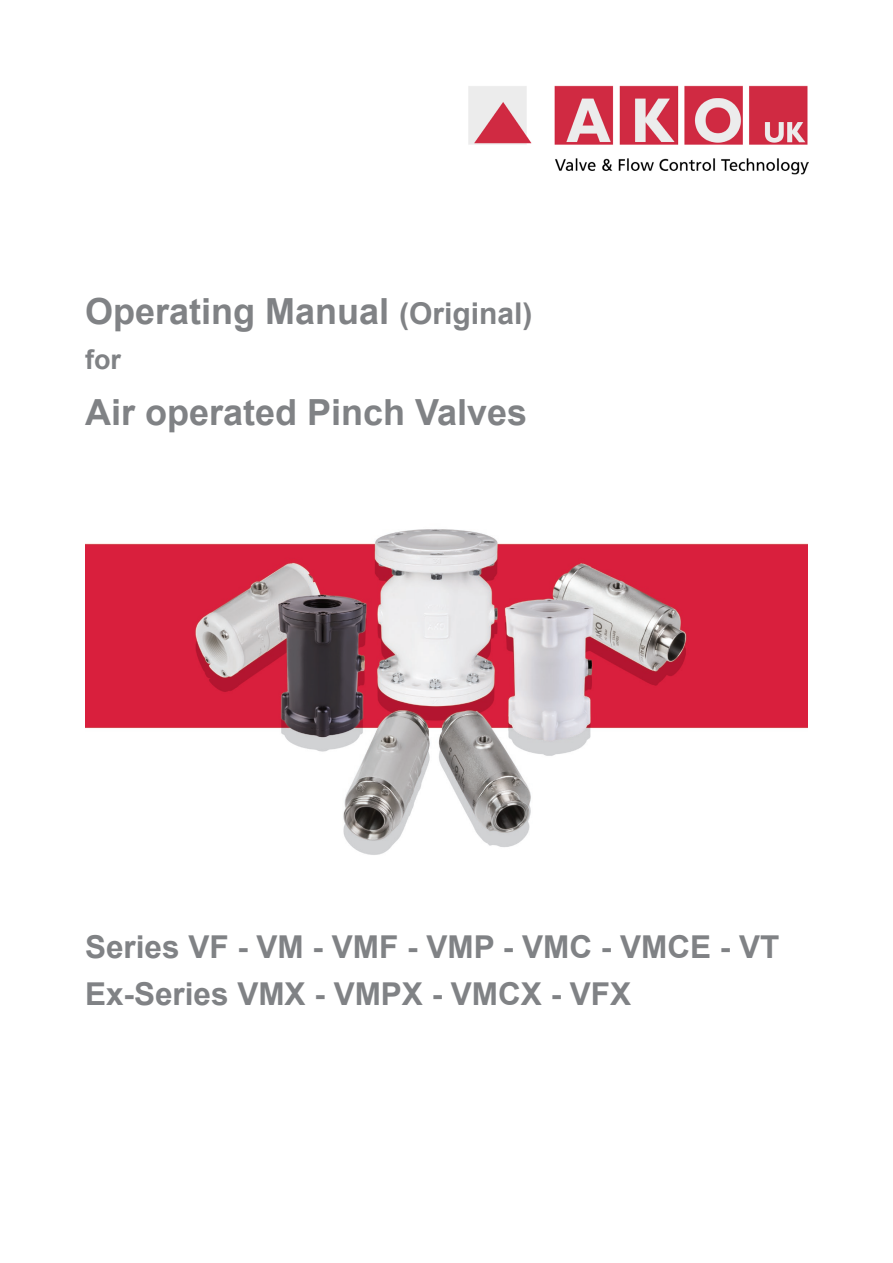
<style>
.page{position:relative;width:893px;height:1263px;background:#fff}
.page>*{position:absolute;margin:0;border:0;box-sizing:border-box;transform-origin:0 0}
.t1{font:700 36px "Arial";color:#808285}
.t2{font:700 31.5px/46.3px "Arial";color:#808285}
.t3{font:700 27px "Arial";color:#808285}
.s1{font-size:30px}
</style>
<div class="page">
<img style="left:468px;top:85px;width:340px;height:89px">
<img style="left:85px;top:529px;width:723px;height:326px">
<p class="t1" style="left:85px;top:286px;width:449px">Operating Manual <span class="s1">(Original)</span></p>
<p class="t3" style="left:85px;top:340px;width:37px">for</p>
<p class="t1" style="left:85px;top:387px;width:444px">Air operated Pinch Valves</p>
<p class="t2" style="left:85px;top:924px;width:696px">Series VF - VM - VMF - VMP - VMC - VMCE - VT<br>Ex-Series VMX - VMPX - VMCX - VFX</p>
</div>
